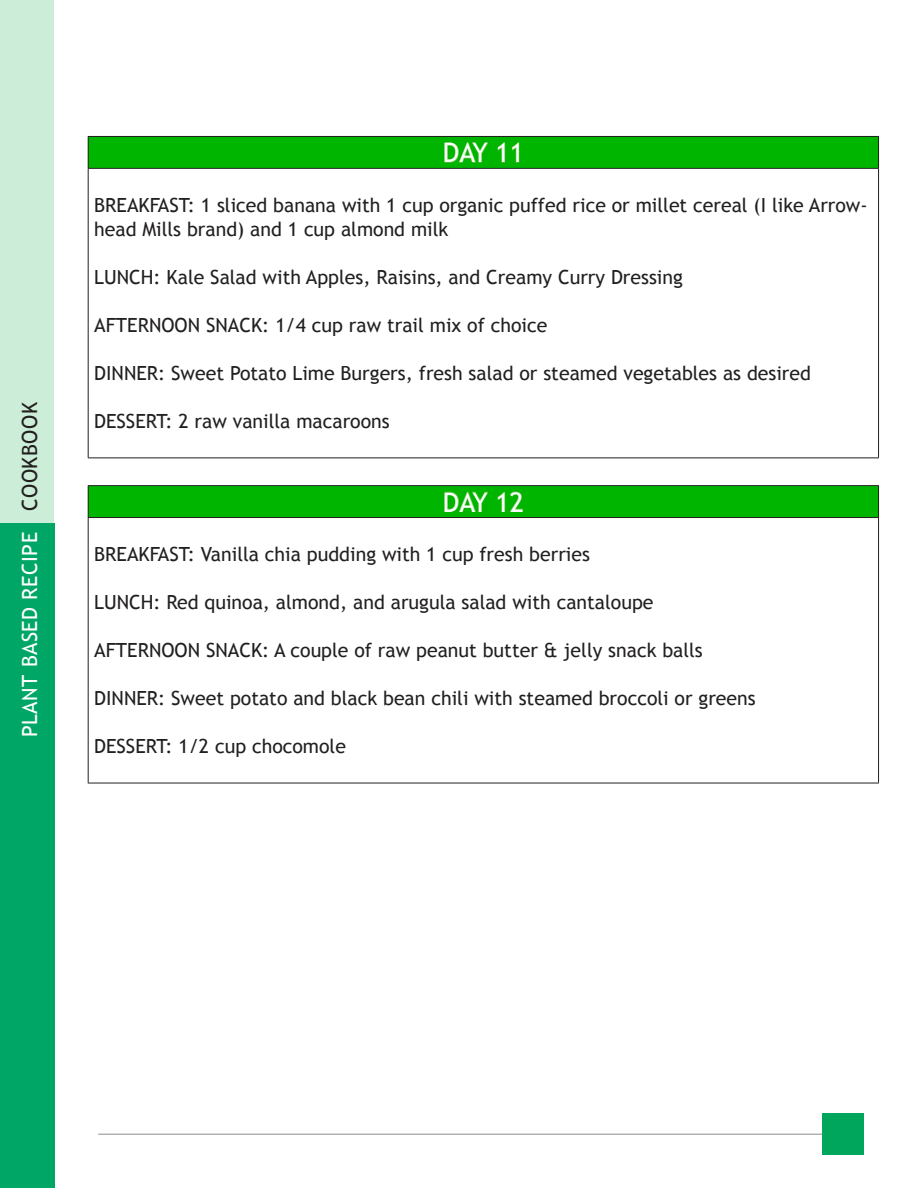
<style>
.page{position:relative;width:918px;height:1188px;background:#fff}
.page>*{position:absolute;margin:0;border:0;box-sizing:border-box;transform-origin:0 0}
.t1{font:27px "Trebuchet MS";color:#fff}
.t2{font:21px "Trebuchet MS";letter-spacing:.025em;color:#fff}
.t3{font:19.5px/24px "Trebuchet MS";color:#221f1f}
.s1{color:#221f1f}
</style>
<div class="page">
<hr style="left:98px;top:1134px;width:724px;height:1px;background:#898b8e">
<div style="left:822px;top:1113px;width:42px;height:42px;background:#00a65c"></div>
<div style="left:0;top:0;width:54px;height:1188px;background:#ccedd7"></div>
<div style="left:0;top:524px;width:54px;height:664px;background:#00a666"></div>
<div style="left:88px;top:136px;width:791px;height:32px;background:#00b500"></div>
<hr style="left:88px;top:136px;width:791px;height:1px;background:#221f1f">
<hr style="left:88px;top:137px;width:1px;height:31px;background:#221f1f">
<hr style="left:878px;top:137px;width:1px;height:31px;background:#221f1f">
<hr style="left:88px;top:168px;width:791px;height:1px;background:#221f1f">
<hr style="left:88px;top:169px;width:1px;height:288px;background:#221f1f">
<hr style="left:878px;top:169px;width:1px;height:288px;background:#221f1f">
<hr style="left:88px;top:457px;width:791px;height:1px;background:#221f1f">
<svg style="left:444px;top:142px;width:44px;height:21px"></svg>
<svg style="left:497px;top:142px;width:8px;height:21px"></svg>
<svg style="left:512px;top:142px;width:8px;height:21px"></svg>
<div style="left:88px;top:486px;width:791px;height:32px;background:#00b500"></div>
<hr style="left:88px;top:485px;width:791px;height:1px;background:#221f1f">
<hr style="left:88px;top:486px;width:1px;height:31px;background:#221f1f">
<hr style="left:878px;top:486px;width:1px;height:31px;background:#221f1f">
<hr style="left:88px;top:517px;width:791px;height:1px;background:#221f1f">
<hr style="left:88px;top:518px;width:1px;height:265px;background:#221f1f">
<hr style="left:878px;top:518px;width:1px;height:265px;background:#221f1f">
<hr style="left:88px;top:783px;width:791px;height:1px;background:#221f1f">
<svg style="left:444px;top:491px;width:44px;height:21px"></svg>
<svg style="left:497px;top:491px;width:26px;height:21px"></svg>
<p class="t2" style="left:21px;top:737px;width:336px;rotate:-90deg">PLANT BASED RECIPE <span class="s1">COOKBOOK</span></p>
<h1 class="t1" style="left:443px;top:141px;width:82px">DAY 11</h1>
<p class="t3" style="left:94px;top:194px;width:775px">BREAKFAST: 1 sliced banana with 1 cup organic puffed rice or millet cereal (I like Arrow&shy;head Mills brand) and 1 cup almond milk</p>
<p class="t3" style="left:94px;top:266px;width:590px">LUNCH: Kale Salad with Apples, Raisins, and Creamy Curry Dressing</p>
<p class="t3" style="left:94px;top:314px;width:455px">AFTERNOON SNACK: 1/4 cup raw trail mix of choice</p>
<p class="t3" style="left:94px;top:362px;width:718px">DINNER: Sweet Potato Lime Burgers, fresh salad or steamed vegetables as desired</p>
<p class="t3" style="left:94px;top:410px;width:297px">DESSERT: 2 raw vanilla macaroons</p>
<h1 class="t1" style="left:443px;top:490px;width:82px">DAY 12</h1>
<p class="t3" style="left:94px;top:543px;width:497px">BREAKFAST: Vanilla chia pudding with 1 cup fresh berries</p>
<p class="t3" style="left:94px;top:591px;width:561px">LUNCH: Red quinoa, almond, and arugula salad with cantaloupe</p>
<p class="t3" style="left:94px;top:639px;width:610px">AFTERNOON SNACK: A couple of raw peanut butter &amp; jelly snack balls</p>
<p class="t3" style="left:94px;top:687px;width:663px">DINNER: Sweet potato and black bean chili with steamed broccoli or greens</p>
<p class="t3" style="left:94px;top:735px;width:253px">DESSERT: 1/2 cup chocomole</p>
</div>
